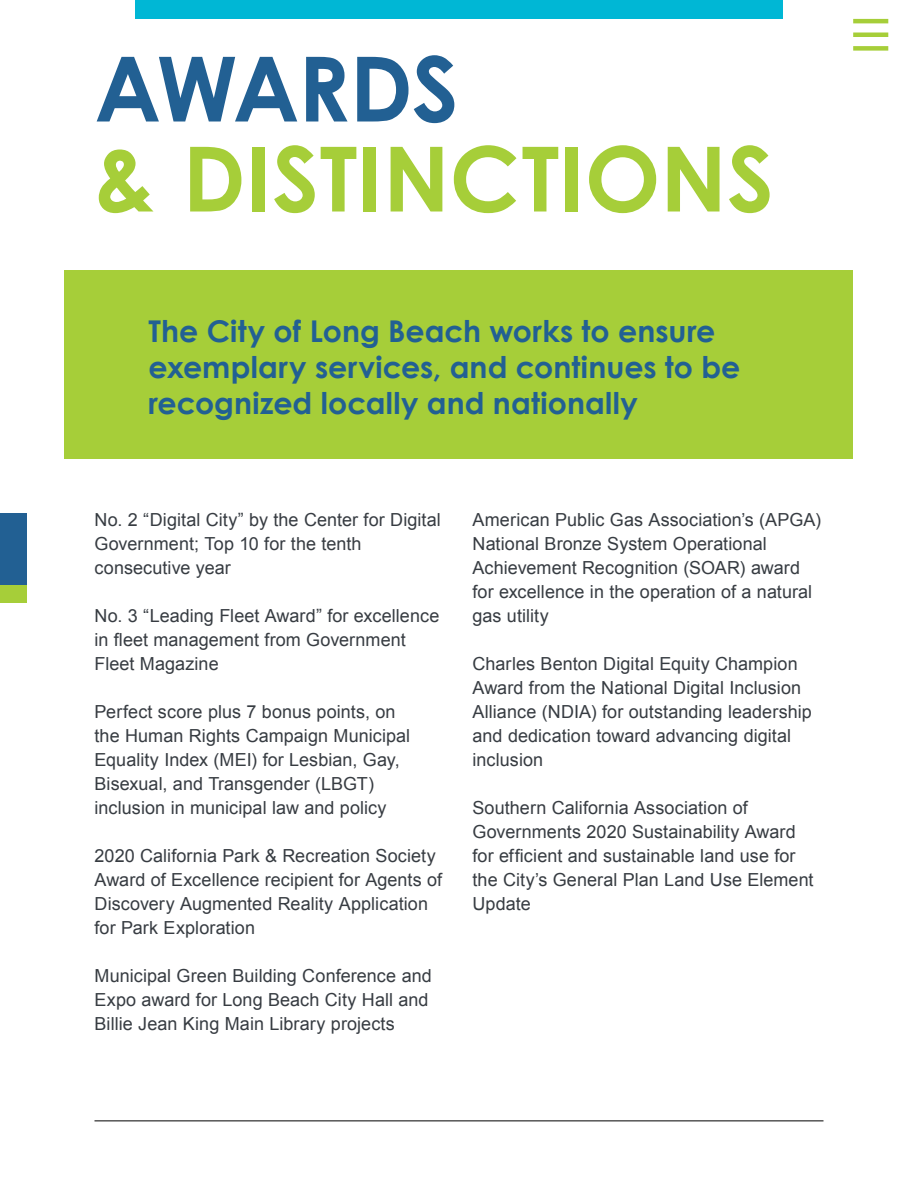
<style>
.page{position:relative;width:918px;height:1188px;background:#fff}
.page>*{position:absolute;margin:0;border:0;box-sizing:border-box;transform-origin:0 0}
.t1{font:700 90px "Century Gothic";letter-spacing:.005em;color:#a6ce39}
.t2{font:700 90px "Century Gothic";letter-spacing:-.015em;color:#226093}
.t3{font:700 30px/36px "Century Gothic";color:#226093}
.t4{font:18px/24px "Arial";letter-spacing:.005em;color:#373c42}
</style>
<div class="page">
<hr style="left:853px;top:19px;width:35px;height:4px;background:#a6ce39">
<hr style="left:853px;top:33px;width:35px;height:4px;background:#a6ce39">
<div style="left:853px;top:46px;width:35px;height:5px;background:#a6ce39"></div>
<div style="left:135px;top:0;width:648px;height:19px;background:#00b7d5"></div>
<div style="left:65px;top:270px;width:788px;height:189px;background:#a6ce39"></div>
<hr style="left:94px;top:1120px;width:730px;height:1px;background:#000">
<div style="left:0;top:513px;width:27px;height:72px;background:#226093"></div>
<div style="left:0;top:585px;width:27px;height:18px;background:#a6ce39"></div>
<h1 class="t2" style="left:94px;top:32px;width:366px">AWARDS</h1>
<h1 class="t1" style="left:94px;top:122px;width:681px">&amp; DISTINCTIONS</h1>
<h2 class="t3" style="left:148px;top:312px;width:593px">The City of Long Beach works to ensure exemplary services, and continues to be recognized locally and nationally</h2>
<p class="t4" style="left:94px;top:508px;width:348px">No. 2 “Digital City” by the Center for Digital<br>Government; Top 10 for the tenth consecutive year</p>
<p class="t4" style="left:94px;top:604px;width:346px">No. 3 “Leading Fleet Award” for excellence in fleet management from Government<br>Fleet Magazine</p>
<p class="t4" style="left:94px;top:700px;width:317px">Perfect score plus 7 bonus points, on the Human Rights Campaign Municipal Equality Index (MEI) for Lesbian, Gay, Bisexual, and Transgender (LBGT) inclusion in municipal law and policy</p>
<p class="t4" style="left:94px;top:844px;width:349px">2020 California Park &amp; Recreation Society Award of Excellence recipient for Agents of Discovery Augmented Reality Application for Park Exploration</p>
<p class="t4" style="left:94px;top:964px;width:339px">Municipal Green Building Conference and<br>Expo award for Long Beach City Hall and<br>Billie Jean King Main Library projects</p>
<p class="t4" style="left:472px;top:508px;width:350px">American Public Gas Association’s (APGA)<br>National Bronze System Operational Achievement Recognition (SOAR) award for excellence in the operation of a natural gas utility</p>
<p class="t4" style="left:472px;top:652px;width:341px">Charles Benton Digital Equity Champion Award from the National Digital Inclusion Alliance (NDIA) for outstanding leadership and dedication toward advancing digital inclusion</p>
<p class="t4" style="left:472px;top:796px;width:343px">Southern California Association of Governments 2020 Sustainability Award for efficient and sustainable land use for the City’s General Plan Land Use Element Update</p>
</div>
